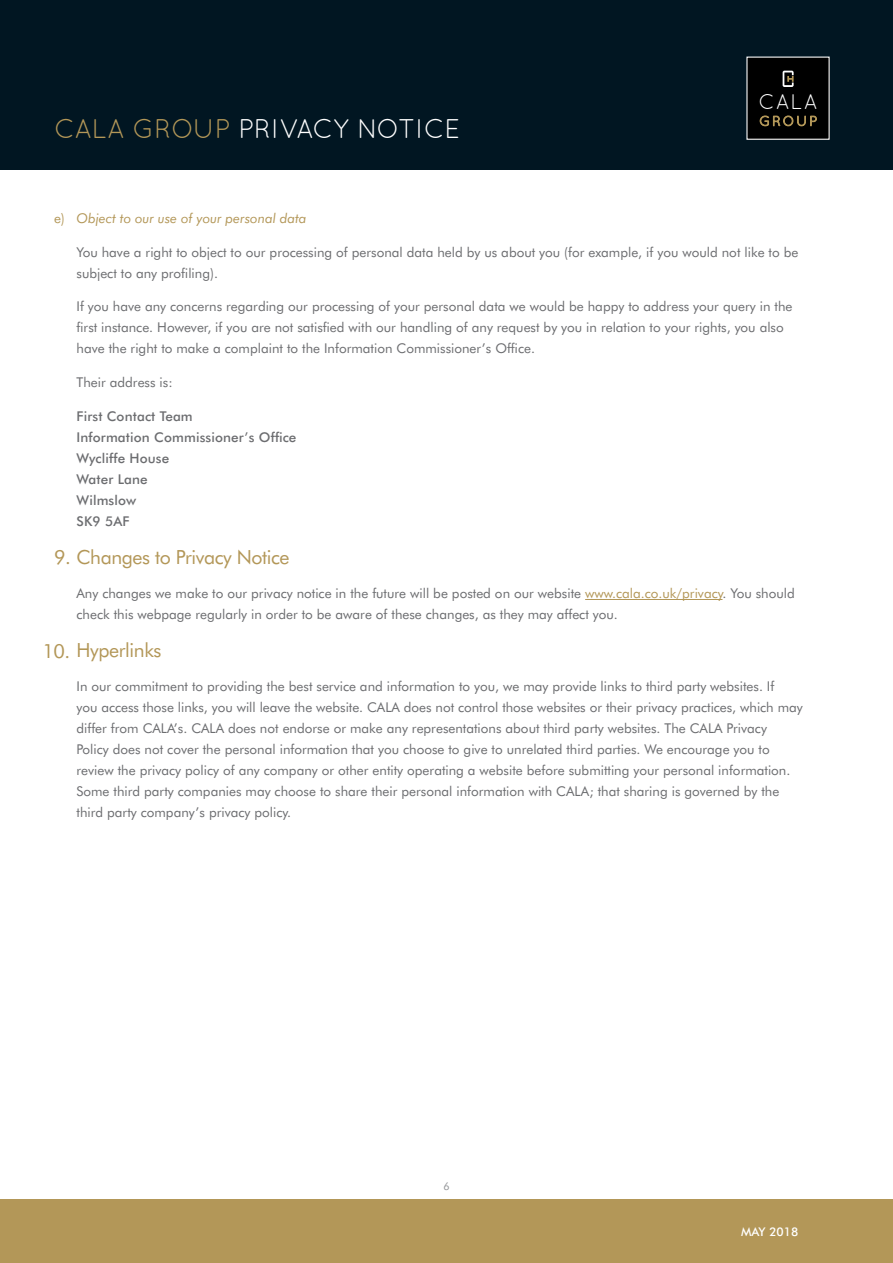
<style>
.page{position:relative;width:893px;height:1263px;background:#fff}
.page>*{position:absolute;margin:0;border:0;box-sizing:border-box;transform-origin:0 0}
.t1{font:27px "Quicksand";color:#fff}
.t2{font:21.15px "Quicksand";color:#fff}
.t3{font:19.5px "Futura BT";letter-spacing:-.02em;color:#b39758}
.t4{font:13.5px/21px "Futura BT";color:#6c6d70}
.t5{font:500 13.5px/21px "Futura BT";letter-spacing:.01em;color:#6c6d70}
.t6{font:italic 13.5px "Futura BT";color:#b39758}
.t7{font:500 12px "Futura BT";color:#fff}
.t8{font:10.5px "Futura BT";color:#939598}
.s1{color:#b39758}
.s2{font-style:normal}
</style>
<div class="page">
<div style="left:0;top:1199px;width:893px;height:64px;background:#b39758"></div>
<div style="left:0;top:0;width:893px;height:170px;background:#011622"></div>
<div style="left:747px;top:57px;width:82px;height:82px;background:#000"></div>
<svg style="left:783px;top:71px;width:11px;height:16px"></svg>
<svg style="left:760px;top:116px;width:57px;height:10px"></svg>
<hr style="left:585px;top:599px;width:137px;height:1px;background:#b39758">
<h1 class="t1" style="left:54px;top:113px;width:408px"><span class="s1">CALA GROUP</span> PRIVACY NOTICE</h1>
<h2 class="t2" style="left:758px;top:90px;width:61px">CALA</h2>
<p class="t6" style="left:54px;top:210px;width:254px"><span class="s2">e)</span> Object to our use of your personal data</p>
<p class="t4" style="left:77px;top:241px;width:723px">You have a right to object to our processing of personal data held by us about you (for example, if you would not like to be subject to any profiling).</p>
<p class="t4" style="left:77px;top:296px;width:717px">If you have any concerns regarding our processing of your personal data we would be happy to address your query in the first instance. However, if you are not satisfied with our handling of any request by you in relation to your rights, you also have the right to make a complaint to the Information Commissioner’s Office.</p>
<p class="t4" style="left:77px;top:372px;width:98px">Their address is:</p>
<p class="t5" style="left:77px;top:406px;width:221px">First Contact Team<br>Information Commissioner’s Office<br>Wycliffe House<br>Water Lane<br>Wilmslow<br>SK9 5AF</p>
<h3 class="t3" style="left:54px;top:545px;width:237px">9. Changes to Privacy Notice</h3>
<p class="t4" style="left:77px;top:583px;width:720px">Any changes we make to our privacy notice in the future will be posted on our website <span class="s1">www.cala.co.uk/privacy</span>. You should check this webpage regularly in order to be aware of these changes, as they may affect you.</p>
<h3 class="t3" style="left:42px;top:638px;width:121px">10. Hyperlinks</h3>
<p class="t4" style="left:77px;top:676px;width:728px">In our commitment to providing the best service and information to you, we may provide links to third party websites. If<br>you access those links, you will leave the website. CALA does not control those websites or their privacy practices, which may differ from CALA’s. CALA does not endorse or make any representations about third party websites. The CALA Privacy<br>Policy does not cover the personal information that you choose to give to unrelated third parties. We encourage you to review the privacy policy of any company or other entity operating a website before submitting your personal information.<br>Some third party companies may choose to share their personal information with CALA; that sharing is governed by the third party company’s privacy policy.</p>
<p class="t8" style="left:443px;top:1180px;width:8px">6</p>
<p class="t7" style="left:741px;top:1224px;width:59px">MAY 2018</p>
</div>
